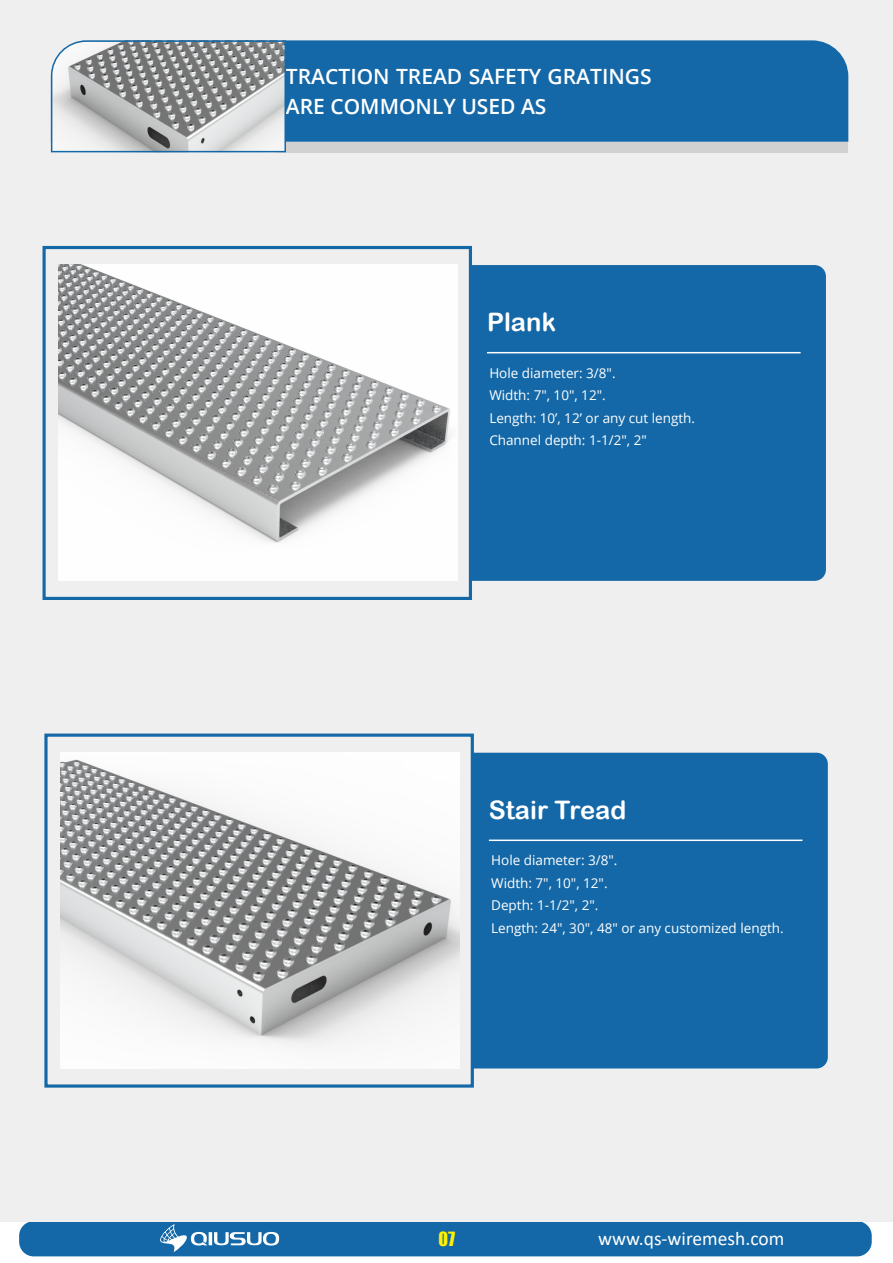
<style>
.page{position:relative;width:893px;height:1263px;background:#fff}
.page>*{position:absolute;margin:0;border:0;box-sizing:border-box;transform-origin:0 0}
.t1{font:25.5px "Arial Rounded MT Bold";color:#fff}
.t2{font:600 21px/30px "Open Sans";color:#fff}
.t3{font:19.5px "Calibri";color:#fff}
.t4{font:18px "Impact";color:#fff100}
.t5{font:13.5px/22.5px "Open Sans";color:#fff}
</style>
<div class="page">
<div style="left:19px;top:1221px;width:853px;height:35px;background:#1468a7;border-radius:15px"></div>
<svg style="left:160px;top:1224px;width:119px;height:28px"></svg>
<div style="left:0;top:0;width:893px;height:1221px;background:#efefef"></div>
<div style="left:43px;top:246px;width:429px;height:354px;border:3px solid #1468a7"></div>
<img style="left:59px;top:265px;width:399px;height:316px">
<div style="left:471px;top:265px;width:355px;height:316px;background:#1468a7"></div>
<hr style="left:487px;top:352px;width:314px;height:1px;background:#fff">
<div style="left:287px;top:40px;width:561px;height:102px;background:#1468a7"></div>
<div style="left:278px;top:142px;width:570px;height:10px;background:#d1d1d2"></div>
<div style="left:44px;top:733px;width:430px;height:354px;border:3px solid #1468a7"></div>
<img style="left:60px;top:752px;width:400px;height:317px">
<div style="left:473px;top:753px;width:355px;height:315px;background:#1468a7"></div>
<hr style="left:489px;top:839px;width:313px;height:2px;background:#fff">
<svg style="left:50px;top:40px;width:237px;height:113px"></svg>
<h2 class="t2" style="left:286px;top:60px;width:367px">TRACTION TREAD SAFETY GRATINGS<br>ARE COMMONLY USED AS</h2>
<h1 class="t1" style="left:487px;top:307px;width:71px">Plank</h1>
<p class="t5" style="left:489px;top:361px;width:207px">Hole diameter: 3/8".<br>Width: 7", 10", 12".<br>Length: 10’, 12’ or any cut length.<br>Channel depth: 1-1/2", 2"</p>
<h1 class="t1" style="left:489px;top:794px;width:139px">Stair Tread</h1>
<p class="t5" style="left:491px;top:849px;width:294px">Hole diameter: 3/8".<br>Width: 7", 10", 12".<br>Depth: 1-1/2", 2".<br>Length: 24", 30", 48" or any customized length.</p>
<h3 class="t4" style="left:438px;top:1225px;width:18px">07</h3>
<h3 class="t3" style="left:598px;top:1225px;width:188px">www.qs-wiremesh.com</h3>
</div>
